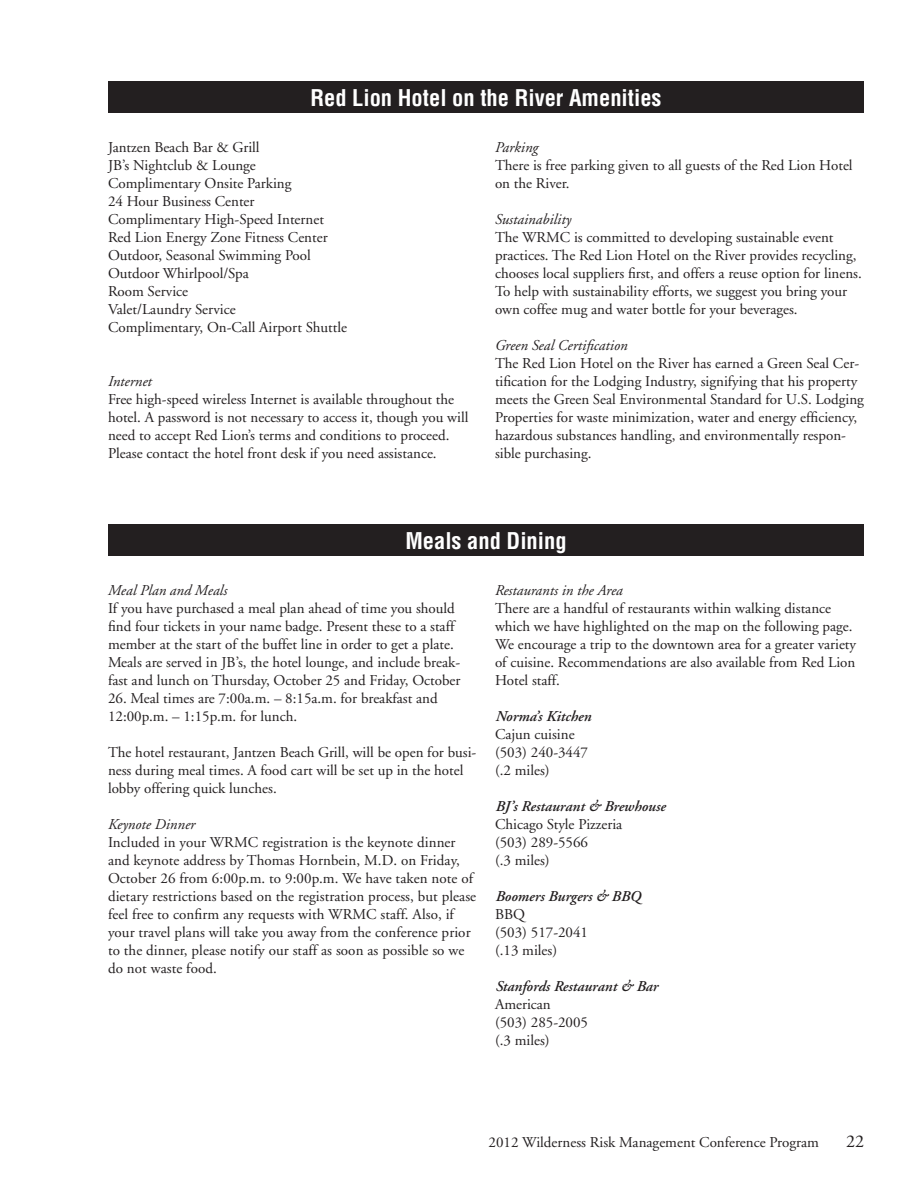
<style>
.page{position:relative;width:918px;height:1188px;background:#fff}
.page>*{position:absolute;margin:0;border:0;box-sizing:border-box;transform-origin:0 0}
.t1{font:700 condensed 22.5px "Helvetica LT";color:#fff}
.t2{font:18px "Adobe Garamond";color:#231f20}
.t3{font:15px/18px "Adobe Garamond";color:#231f20}
.t4{font:italic 15px "Adobe Garamond";color:#231f20}
.t5{font:italic 600 15px "Adobe Garamond";color:#231f20}
</style>
<div class="page">
<div style="left:108px;top:81px;width:756px;height:31px;background:#231f20"></div>
<div style="left:108px;top:524px;width:756px;height:31px;background:#231f20"></div>
<h1 class="t1" style="left:310px;top:83px;width:353px">Red Lion Hotel on the River Amenities</h1>
<p class="t3" style="left:108px;top:139px;width:241px">Jantzen Beach Bar &amp; Grill<br>JB’s Nightclub &amp; Lounge<br>Complimentary Onsite Parking<br>24 Hour Business Center<br>Complimentary High-Speed Internet<br>Red Lion Energy Zone Fitness Center<br>Outdoor, Seasonal Swimming Pool<br>Outdoor Whirlpool/Spa<br>Room Service<br>Valet/Laundry Service<br>Complimentary, On-Call Airport Shuttle</p>
<p class="t4" style="left:108px;top:374px;width:45px">Internet</p>
<p class="t3" style="left:108px;top:391px;width:362px">Free high-speed wireless Internet is available throughout the hotel. A password is not necessary to access it, though you will need to accept Red Lion’s terms and conditions to proceed.<br>Please contact the hotel front desk if you need assistance.</p>
<p class="t4" style="left:495px;top:140px;width:45px">Parking</p>
<p class="t3" style="left:495px;top:157px;width:359px">There is free parking given to all guests of the Red Lion Hotel on the River.</p>
<p class="t4" style="left:495px;top:212px;width:78px">Sustainability</p>
<p class="t3" style="left:495px;top:229px;width:368px">The WRMC is committed to developing sustainable event practices. The Red Lion Hotel on the River provides recycling, chooses local suppliers first, and offers a reuse option for linens.<br>To help with sustainability efforts, we suggest you bring your own coffee mug and water bottle for your beverages.</p>
<p class="t4" style="left:495px;top:338px;width:134px">Green Seal Certification</p>
<p class="t3" style="left:495px;top:355px;width:370px">The Red Lion Hotel on the River has earned a Green Seal Cer&shy;tification for the Lodging Industry, signifying that his property meets the Green Seal Environmental Standard for U.S. Lodging Properties for waste minimization, water and energy efficiency, hazardous substances handling, and environmentally respon&shy;sible purchasing.</p>
<h1 class="t1" style="left:405px;top:526px;width:163px">Meals and Dining</h1>
<p class="t4" style="left:108px;top:582px;width:121px">Meal Plan and Meals</p>
<p class="t3" style="left:108px;top:599px;width:354px">If you have purchased a meal plan ahead of time you should find four tickets in your name badge. Present these to a staff member at the start of the buffet line in order to get a plate.<br>Meals are served in JB’s, the hotel lounge, and include break&shy;fast and lunch on Thursday, October 25 and Friday, October</p>
<p class="t3" style="left:108px;top:689px;width:331px">26. Meal times are 7:00a.m. – 8:15a.m. for breakfast and<br>12:00p.m. – 1:15p.m. for lunch.</p>
<p class="t3" style="left:108px;top:743px;width:370px">The hotel restaurant, Jantzen Beach Grill, will be open for busi&shy;ness during meal times. A food cart will be set up in the hotel lobby offering quick lunches.</p>
<p class="t4" style="left:108px;top:816px;width:89px">Keynote Dinner</p>
<p class="t3" style="left:108px;top:833px;width:370px">Included in your WRMC registration is the keynote dinner and keynote address by Thomas Hornbein, M.D. on Friday, October 26 from 6:00p.m. to 9:00p.m. We have taken note of dietary restrictions based on the registration process, but please feel free to confirm any requests with WRMC staff. Also, if your travel plans will take you away from the conference prior to the dinner, please notify our staff as soon as possible so we do not waste food.</p>
<p class="t4" style="left:495px;top:582px;width:129px">Restaurants in the Area</p>
<p class="t3" style="left:495px;top:599px;width:363px">There are a handful of restaurants within walking distance which we have highlighted on the map on the following page.<br>We encourage a trip to the downtown area for a greater variety of cuisine. Recommendations are also available from Red Lion Hotel staff.</p>
<p class="t5" style="left:495px;top:708px;width:97px">Norma’s Kitchen</p>
<p class="t3" style="left:495px;top:725px;width:95px">Cajun cuisine (503) 240-3447 (.2 miles)</p>
<p class="t5" style="left:495px;top:798px;width:172px">BJ’s Restaurant &amp; Brewhouse</p>
<p class="t3" style="left:495px;top:815px;width:129px">Chicago Style Pizzeria (503) 289-5566<br>(.3 miles)</p>
<p class="t5" style="left:495px;top:888px;width:147px">Boomers Burgers &amp; BBQ</p>
<p class="t3" style="left:495px;top:905px;width:95px">BBQ<br>(503) 517-2041 (.13 miles)</p>
<p class="t5" style="left:495px;top:978px;width:164px">Stanfords Restaurant &amp; Bar</p>
<p class="t3" style="left:495px;top:995px;width:95px">American<br>(503) 285-2005 (.3 miles)</p>
<p class="t3" style="left:489px;top:1134px;width:332px">2012 Wilderness Risk Management Conference Program</p>
<p class="t2" style="left:846px;top:1132px;width:19px">22</p>
</div>
